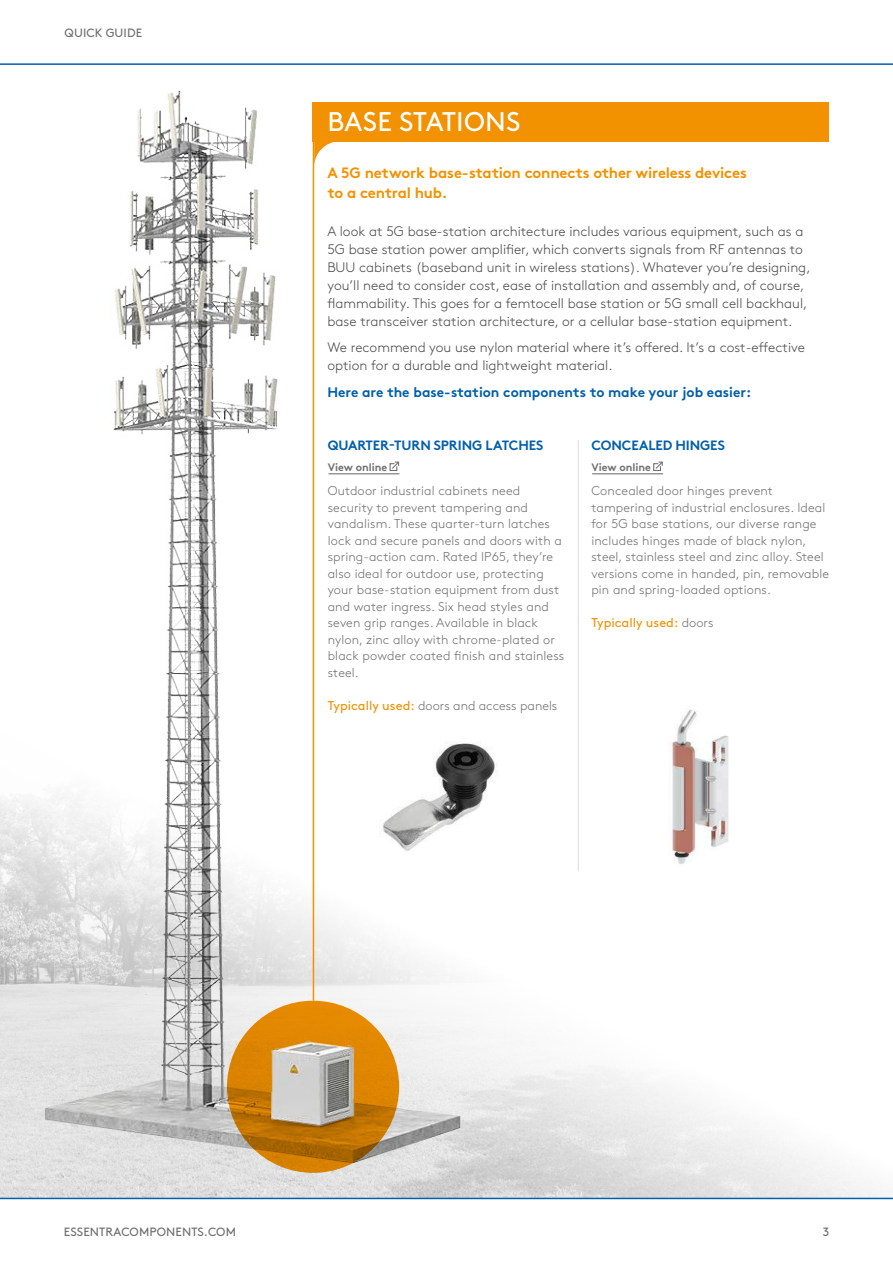
<style>
.page{position:relative;width:893px;height:1263px;background:#fff}
.page>*{position:absolute;margin:0;border:0;box-sizing:border-box;transform-origin:0 0}
.t1{font:27px "Brown Pro";letter-spacing:.01em;color:#fff}
.t2{font:700 15px/19.5px "Brown Pro";letter-spacing:-.01em;color:#f39200}
.t3{font:300 13.8px/18px "Brown Pro";color:#4a4a49}
.t4{font:700 13.8px "Brown Pro";color:#005faa}
.t5{font:700 13.5px "Brown Pro";letter-spacing:-.01em;color:#005faa}
.t6{font:300 12.75px/16.5px "Brown Pro";letter-spacing:.01em;color:#706f6f}
.t7{font:12.75px "Brown Pro";color:#f39200}
.t8{font:12px "Brown Pro";letter-spacing:.01em;color:#706f6f}
.t9{font:700 10.8px "Brown Pro";color:#706f6f}
.s1{font-weight:400;color:#f39200}
.s2{font-weight:300;color:#706f6f}
</style>
<div class="page">
<img style="left:0;top:794px;width:893px;height:404px">
<img style="left:42px;top:91px;width:419px;height:1072px">
<div style="left:313px;top:102px;width:516px;height:39px;background:#f39200"></div>
<svg style="left:227px;top:1001px;width:172px;height:172px;background:#ce7c01"></svg>
<hr style="left:313px;top:102px;width:1px;height:899px;background:#f39200">
<svg style="left:314px;top:141px;width:26px;height:26px"></svg>
<hr style="left:0;top:1198px;width:893px;height:1px;background:#005faa">
<hr style="left:0;top:63px;width:893px;height:2px;background:#005faa">
<hr style="left:578px;top:440px;width:1px;height:431px;background:#dadada">
<img style="left:252px;top:1025px;width:123px;height:119px">
<img style="left:621px;top:709px;width:160px;height:157px">
<img style="left:379px;top:735px;width:122px;height:122px">
<svg style="left:389px;top:461px;width:11px;height:10px"></svg>
<hr style="left:328px;top:473px;width:71px;height:1px;background:#706f6f">
<svg style="left:653px;top:461px;width:10px;height:10px"></svg>
<hr style="left:592px;top:473px;width:71px;height:1px;background:#706f6f">
<p class="t8" style="left:65px;top:24px;width:79px">QUICK GUIDE</p>
<h1 class="t1" style="left:328px;top:101px;width:194px">BASE STATIONS</h1>
<p class="t2" style="left:327px;top:162px;width:421px">A 5G network base-station connects other wireless devices to a central hub.</p>
<p class="t3" style="left:327px;top:221px;width:485px">A look at 5G base-station architecture includes various equipment, such as a 5G base station power amplifier, which converts signals from RF antennas to BUU cabinets (baseband unit in wireless stations). Whatever you’re designing, you’ll need to consider cost, ease of installation and assembly and, of course, flammability. This goes for a femtocell base station or 5G small cell backhaul, base transceiver station architecture, or a cellular base-station equipment.</p>
<p class="t3" style="left:327px;top:337px;width:479px">We recommend you use nylon material where it’s offered. It’s a cost-effective option for a durable and lightweight material.</p>
<p class="t4" style="left:327px;top:381px;width:425px">Here are the base-station components to make your job easier:</p>
<p class="t5" style="left:328px;top:434px;width:217px">QUARTER-TURN SPRING LATCHES</p>
<p class="t5" style="left:591px;top:434px;width:135px">CONCEALED HINGES</p>
<p class="t9" style="left:328px;top:458px;width:61px">View online</p>
<p class="t9" style="left:591px;top:458px;width:61px">View online</p>
<p class="t6" style="left:328px;top:482px;width:238px">Outdoor industrial cabinets need security to prevent tampering and vandalism. These quarter-turn latches lock and secure panels and doors with a spring-action cam. Rated IP65, they’re also ideal for outdoor use, protecting your base-station equipment from dust and water ingress. Six head styles and seven grip ranges. Available in black nylon, zinc alloy with chrome-plated or black powder coated finish and stainless steel.</p>
<p class="t6" style="left:328px;top:696px;width:231px"><span class="s1">Typically used:</span> doors and access panels</p>
<p class="t6" style="left:591px;top:482px;width:239px">Concealed door hinges prevent tampering of industrial enclosures. Ideal for 5G base stations, our diverse range includes hinges made of black nylon, steel, stainless steel and zinc alloy. Steel versions come in handed, pin, removable pin and spring-loaded options.</p>
<p class="t7" style="left:591px;top:613px;width:124px">Typically used: <span class="s2">doors</span></p>
<p class="t8" style="left:64px;top:1222px;width:174px">ESSENTRACOMPONENTS.COM</p>
<p class="t8" style="left:823px;top:1222px;width:8px">3</p>
</div>
